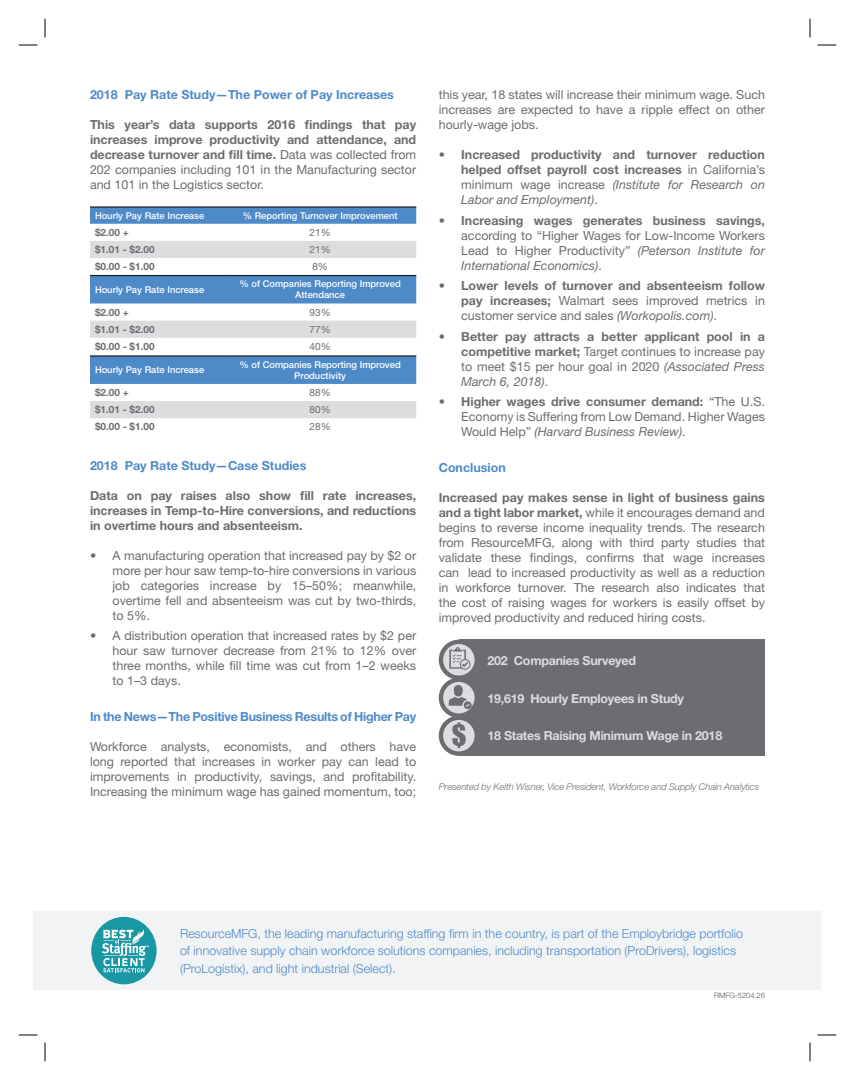
<style>
.page{position:relative;width:855px;height:1080px;background:#fff}
.page>*{position:absolute;margin:0;border:0;box-sizing:border-box;transform-origin:0 0}
.t1{font:12.5px/15px "Helvetica Neue LT Std";color:#6c6d70;text-align:justify}
.t2{font:700 12.5px/15px "Helvetica Neue LT Std";color:#6c6d70;text-align:justify}
.t3{font:300 12.5px/17.5px "Helvetica Neue LT Std";color:#4f8ac8}
.t4{font:700 12.5px "Helvetica Neue LT Std";letter-spacing:-.02em;color:#dcdddf}
.t5{font:700 12.5px "Helvetica Neue LT Std";color:#4f8ac8}
.t6{font:700 12.5px "Helvetica Neue LT Std";letter-spacing:-.02em;color:#4f8ac8}
.t7{font:700 10px "Helvetica Neue LT Std";color:#6c6d70}
.t8{font:10px "Helvetica Neue LT Std";color:#6c6d70}
.t9{font:500 9.38px/11.2px "Helvetica Neue LT Std";color:#fff;text-align:center}
.t10{font:italic 300 9.38px "Helvetica Neue LT Std";letter-spacing:-.01em;color:#6c6d70}
.t11{font:300 7.5px "Helvetica Neue LT Std";color:#57585a}
.s1{font-weight:400}
.s2{font-weight:400;font-style:italic}
.s3{font-style:italic}
.s4{font-weight:700}
</style>
<div class="page">
<div style="left:90px;top:208px;width:326px;height:16px;background:#4f8ac8"></div>
<div style="left:90px;top:241px;width:326px;height:17px;background:#dcdddf"></div>
<hr style="left:90px;top:206px;width:134px;height:2px;background:#231f20">
<hr style="left:224px;top:206px;width:192px;height:2px;background:#231f20">
<div style="left:90px;top:276px;width:326px;height:27px;background:#4f8ac8"></div>
<div style="left:90px;top:321px;width:326px;height:17px;background:#dcdddf"></div>
<hr style="left:90px;top:275px;width:134px;height:1px;background:#231f20">
<hr style="left:224px;top:275px;width:192px;height:1px;background:#231f20">
<div style="left:90px;top:357px;width:326px;height:27px;background:#4f8ac8"></div>
<div style="left:90px;top:401px;width:326px;height:17px;background:#dcdddf"></div>
<hr style="left:90px;top:355px;width:134px;height:2px;background:#231f20">
<hr style="left:224px;top:355px;width:192px;height:2px;background:#231f20">
<div style="left:459px;top:640px;width:306px;height:116px;background:#6c6d70"></div>
<svg style="left:441px;top:680px;width:36px;height:36px"></svg>
<div style="left:439px;top:678px;width:40px;height:40px;border:4px solid #6c6d70;border-radius:50%"></div>
<svg style="left:441px;top:642px;width:36px;height:36px"></svg>
<div style="left:439px;top:640px;width:40px;height:40px;border:4px solid #6c6d70;border-radius:50%"></div>
<svg style="left:449px;top:685px;width:23px;height:24px"></svg>
<svg style="left:441px;top:718px;width:36px;height:36px"></svg>
<div style="left:439px;top:716px;width:40px;height:40px;border:4px solid #6c6d70;border-radius:50%"></div>
<svg style="left:452px;top:722px;width:14px;height:26px"></svg>
<svg style="left:449px;top:647px;width:22px;height:23px"></svg>
<div style="left:34px;top:911px;width:787px;height:79px;background:#f2f3f4"></div>
<div style="left:91px;top:917px;width:66px;height:67px;background:#1a97a4;border-radius:50%"></div>
<svg style="left:102px;top:929px;width:47px;height:43px"></svg>
<svg style="left:19px;top:44px;width:19px;height:2px"></svg>
<svg style="left:818px;top:44px;width:18px;height:2px"></svg>
<svg style="left:19px;top:1034px;width:19px;height:2px"></svg>
<svg style="left:818px;top:1034px;width:18px;height:2px"></svg>
<svg style="left:44px;top:19px;width:2px;height:19px"></svg>
<svg style="left:44px;top:1042px;width:2px;height:19px"></svg>
<svg style="left:809px;top:19px;width:2px;height:19px"></svg>
<svg style="left:809px;top:1042px;width:2px;height:19px"></svg>
<p class="t5" style="left:90px;top:87px;width:305px">2018 Pay Rate Study—The Power of Pay Increases</p>
<p class="t2" style="left:90px;top:117px;width:328px">This year’s data supports 2016 findings that pay increases improve productivity and attendance, and decrease turnover and fill time. <span class="s1">Data was collected from 202 companies including 101 in the Manufacturing sector and 101 in the Logistics sector.</span></p>
<p class="t9" style="left:95px;top:210px;width:111px">Hourly Pay Rate Increase</p>
<p class="t9" style="left:243px;top:210px;width:156px">% Reporting Turnover Improvement</p>
<p class="t7" style="left:95px;top:226px;width:35px">$2.00 +</p>
<p class="t8" style="left:310px;top:226px;width:23px">21%</p>
<p class="t7" style="left:95px;top:243px;width:61px">$1.01 - $2.00</p>
<p class="t8" style="left:310px;top:244px;width:23px">21%</p>
<p class="t7" style="left:95px;top:260px;width:61px">$0.00 - $1.00</p>
<p class="t8" style="left:312px;top:261px;width:17px">8%</p>
<p class="t9" style="left:95px;top:284px;width:111px">Hourly Pay Rate Increase</p>
<p class="t9" style="left:240px;top:278px;width:163px">% of Companies Reporting Improved<br>Attendance</p>
<p class="t7" style="left:95px;top:306px;width:35px">$2.00 +</p>
<p class="t8" style="left:310px;top:306px;width:23px">93%</p>
<p class="t7" style="left:95px;top:323px;width:61px">$1.01 - $2.00</p>
<p class="t8" style="left:310px;top:323px;width:23px">77%</p>
<p class="t7" style="left:95px;top:340px;width:61px">$0.00 - $1.00</p>
<p class="t8" style="left:310px;top:340px;width:23px">40%</p>
<p class="t9" style="left:95px;top:364px;width:111px">Hourly Pay Rate Increase</p>
<p class="t9" style="left:240px;top:359px;width:163px">% of Companies Reporting Improved<br>Productivity</p>
<p class="t7" style="left:95px;top:386px;width:35px">$2.00 +</p>
<p class="t8" style="left:310px;top:387px;width:23px">88%</p>
<p class="t7" style="left:95px;top:403px;width:61px">$1.01 - $2.00</p>
<p class="t8" style="left:310px;top:404px;width:23px">80%</p>
<p class="t7" style="left:95px;top:421px;width:61px">$0.00 - $1.00</p>
<p class="t8" style="left:310px;top:421px;width:23px">28%</p>
<p class="t5" style="left:90px;top:458px;width:218px">2018 Pay Rate Study—Case Studies</p>
<p class="t2" style="left:90px;top:488px;width:328px">Data on pay raises also show fill rate increases, increases in Temp-to-Hire conversions, and reductions in overtime hours and absenteeism.</p>
<p class="t1" style="left:112px;top:548px;width:305px;text-indent:-22px">• A manufacturing operation that increased pay by $2 or more per hour saw temp-to-hire conversions in various job categories increase by 15–50%; meanwhile, overtime fell and absenteeism was cut by two-thirds, to 5%.</p>
<p class="t1" style="left:112px;top:628px;width:305px;text-indent:-22px">• A distribution operation that increased rates by $2 per hour saw turnover decrease from 21% to 12% over three months, while fill time was cut from 1–2 weeks to 1–3 days.</p>
<p class="t6" style="left:90px;top:709px;width:328px">In the News—The Positive Business Results of Higher Pay</p>
<p class="t1" style="left:90px;top:739px;width:328px">Workforce analysts, economists, and others have long reported that increases in worker pay can lead to improvements in productivity, savings, and profitability.<br>Increasing the minimum wage has gained momentum, too;</p>
<p class="t1" style="left:439px;top:87px;width:328px">this year, 18 states will increase their minimum wage. Such increases are expected to have a ripple effect on other hourly-wage jobs.</p>
<p class="t2" style="left:461px;top:147px;width:305px;text-indent:-22px">• Increased productivity and turnover reduction helped offset payroll cost increases <span class="s1">in California’s minimum wage increase</span> <span class="s2">(Institute for Research on Labor and Employment)</span><span class="s1">.</span></p>
<p class="t2" style="left:439px;top:212px;width:328px">• Increasing wages generates business savings,</p>
<p class="t1" style="left:461px;top:227px;width:305px">according to “Higher Wages for Low-Income Workers Lead to Higher Productivity” <span class="s3">(Peterson Institute for International Economics)</span>.</p>
<p class="t2" style="left:461px;top:278px;width:305px;text-indent:-22px">• Lower levels of turnover and absenteeism follow pay increases; <span class="s1">Walmart sees improved metrics in customer service and sales</span> <span class="s2">(Workopolis.com)</span><span class="s1">.</span></p>
<p class="t2" style="left:461px;top:329px;width:305px;text-indent:-22px">• Better pay attracts a better applicant pool in a competitive market; <span class="s1">Target continues to increase pay to meet $15 per hour goal in 2020</span> <span class="s2">(Associated Press March 6, 2018)</span><span class="s1">.</span></p>
<p class="t1" style="left:461px;top:394px;width:305px;text-indent:-22px"><span class="s4">• Higher wages drive consumer demand:</span> “The U.S.<br>Economy is Suffering from Low Demand. Higher Wages Would Help” <span class="s3">(Harvard Business Review)</span>.</p>
<p class="t5" style="left:439px;top:460px;width:69px">Conclusion</p>
<p class="t1" style="left:439px;top:490px;width:328px"><span class="s4">Increased pay makes sense in light of business gains and a tight labor market,</span> while it encourages demand and begins to reverse income inequality trends. The research from ResourceMFG, along with third party studies that validate these findings, confirms that wage increases can lead to increased productivity as well as a reduction in workforce turnover. The research also indicates that the cost of raising wages for workers is easily offset by improved productivity and reduced hiring costs.</p>
<p class="t4" style="left:487px;top:653px;width:150px">202 Companies Surveyed</p>
<p class="t4" style="left:487px;top:691px;width:198px">19,619 Hourly Employees in Study</p>
<p class="t4" style="left:487px;top:728px;width:236px">18 States Raising Minimum Wage in 2018</p>
<p class="t10" style="left:439px;top:781px;width:322px">Presented by Keith Wisner, Vice President, Workforce and Supply Chain Analytics</p>
<p class="t3" style="left:180px;top:924px;width:565px">ResourceMFG, the leading manufacturing staffing firm in the country, is part of the Employbridge portfolio of innovative supply chain workforce solutions companies, including transportation (ProDrivers), logistics (ProLogistix), and light industrial (Select).</p>
<p class="t11" style="left:714px;top:991px;width:52px">RMFG-5204.26</p>
</div>
